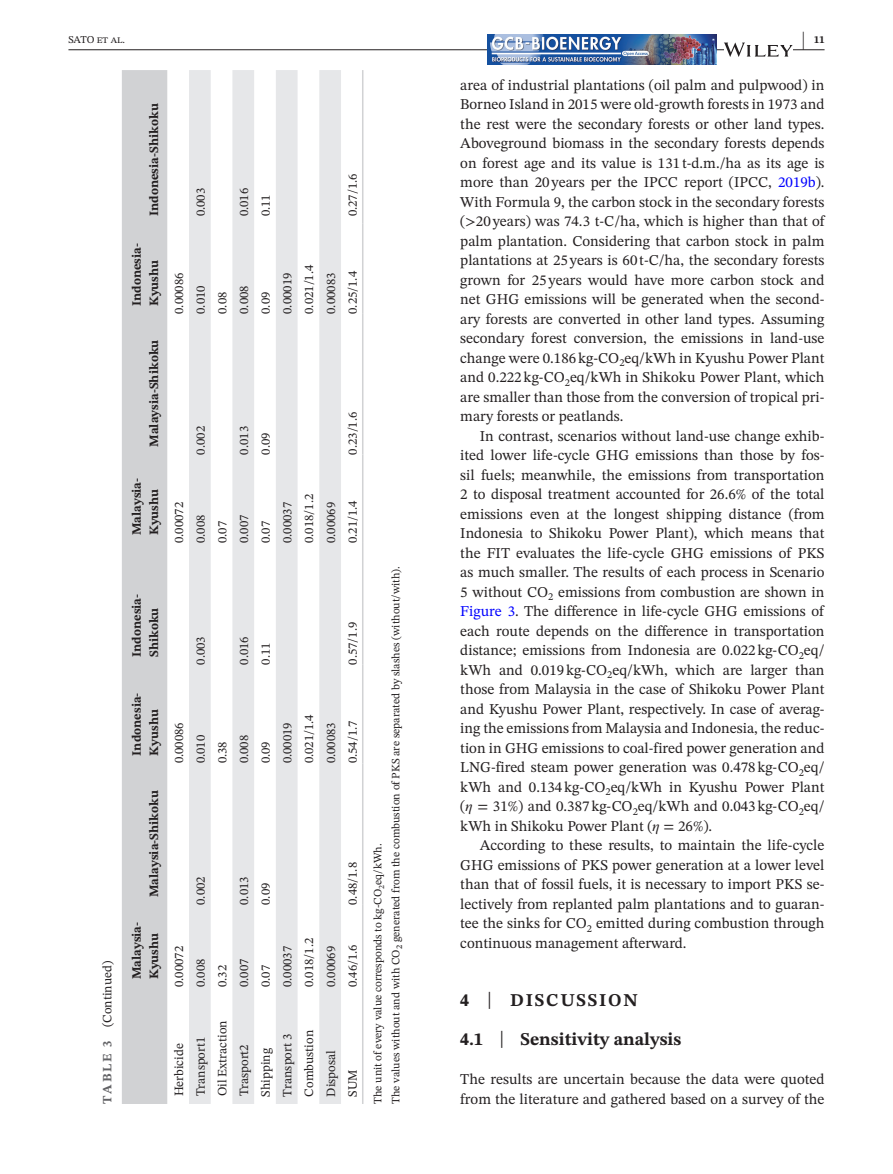
<style>
.page{position:relative;width:893px;height:1174px;background:#fff}
.page>*{position:absolute;margin:0;border:0;box-sizing:border-box;transform-origin:0 0}
.t1{font:700 21px "STIX Two Text";color:#231f20;scale:.42 1}
.t2{font:700 18px/39px "STIX Two Text";color:#231f20}
.t3{font:15px/19.5px "STIX Two Text";color:#231f20;text-align:justify}
.t4{font:12.75px "STIX Two Text";color:#231f20}
.t5{font:700 12.75px/17.2px "STIX Two Text";color:#231f20}
.t6{font:700 12.75px "STIX Two Text";letter-spacing:.14em;color:#636366}
.t7{font:11.25px "STIX Two Text";color:#231f20}
.t8{font:10.5px "STIX Two Text";letter-spacing:-.01em;color:#231f20}
.t9{font:700 10.5px "STIX Two Text";color:#231f20}
.s1{color:#00f}
.s2{font-family:"STIX";font-style:italic}
.s3{font-weight:400;font-size:23.7px}
</style>
<div class="page">
<hr style="left:68px;top:49px;width:756px;height:1px;background:#231f20">
<img style="left:487px;top:35px;width:229px;height:30px">
<svg style="left:724px;top:43px;width:69px;height:14px"></svg>
<div style="left:122px;top:70px;width:45px;height:1034px;background:#d1d2d4"></div>
<svg style="left:189px;top:70px;width:152px;height:1034px;fill:#e6e7e9"></svg>
<hr style="left:362px;top:987px;width:1px;height:117px;background:#d1d2d4">
<hr style="left:362px;top:904px;width:1px;height:83px;background:#d1d2d4">
<hr style="left:362px;top:763px;width:1px;height:141px;background:#d1d2d4">
<hr style="left:362px;top:664px;width:1px;height:99px;background:#d1d2d4">
<hr style="left:362px;top:543px;width:1px;height:121px;background:#d1d2d4">
<hr style="left:362px;top:454px;width:1px;height:89px;background:#d1d2d4">
<hr style="left:362px;top:314px;width:1px;height:140px;background:#d1d2d4">
<hr style="left:362px;top:224px;width:1px;height:90px;background:#d1d2d4">
<hr style="left:362px;top:70px;width:1px;height:154px;background:#d1d2d4">
<h1 class="t1" style="left:802px;top:24px;width:8px">|</h1>
<p class="t8" style="left:68px;top:32px;width:58px">SATO et al.</p>
<p class="t9" style="left:814px;top:32px;width:12px">11</p>
<p class="t3" style="left:460px;top:75px;width:366px">area of industrial plantations (oil palm and pulpwood) in Borneo Island in 2015 were old-growth forests in 1973 and the rest were the secondary forests or other land types.<br>Aboveground biomass in the secondary forests depends on forest age and its value is 131 t-d.m./ha as its age is more than 20 years per the IPCC report (IPCC, <span class="s1">2019b</span>).<br>With Formula 9, the carbon stock in the secondary forests (&gt;20 years) was 74.3 t-C/ha, which is higher than that of palm plantation. Considering that carbon stock in palm plantations at 25 years is 60 t-C/ha, the secondary forests grown for 25 years would have more carbon stock and net GHG emissions will be generated when the second&shy;ary forests are converted in other land types. Assuming secondary forest conversion, the emissions in land-use change were 0.186kg-CO<sub>2</sub>eq/kWh in Kyushu Power Plant and 0.222kg-CO<sub>2</sub>eq/kWh in Shikoku Power Plant, which are smaller than those from the conversion of tropical pri&shy;mary forests or peatlands.</p>
<p class="t3" style="left:460px;top:426px;width:366px;text-indent:20px">In contrast, scenarios without land-use change exhib&shy;ited lower life-cycle GHG emissions than those by fos&shy;sil fuels; meanwhile, the emissions from transportation 2 to disposal treatment accounted for 26.6% of the total emissions even at the longest shipping distance (from Indonesia to Shikoku Power Plant), which means that the FIT evaluates the life-cycle GHG emissions of PKS as much smaller. The results of each process in Scenario 5 without CO<sub>2</sub> emissions from combustion are shown in <span class="s1">Figure 3</span>. The difference in life-cycle GHG emissions of each route depends on the difference in transportation distance; emissions from Indonesia are 0.022kg-CO<sub>2</sub>eq/ kWh and 0.019kg-CO<sub>2</sub>eq/kWh, which are larger than those from Malaysia in the case of Shikoku Power Plant and Kyushu Power Plant, respectively. In case of averag&shy;ing the emissions from Malaysia and Indonesia, the reduc&shy;tion in GHG emissions to coal-fired power generation and LNG-fired steam power generation was 0.478kg-CO<sub>2</sub>eq/ kWh and 0.134kg-CO<sub>2</sub>eq/kWh in Kyushu Power Plant (<span class="s2">η</span> = 31%) and 0.387kg-CO<sub>2</sub>eq/kWh and 0.043kg-CO<sub>2</sub>eq/ kWh in Shikoku Power Plant (<span class="s2">η</span> = 26%).</p>
<p class="t3" style="left:460px;top:835px;width:366px;text-indent:20px">According to these results, to maintain the life-cycle GHG emissions of PKS power generation at a lower level than that of fossil fuels, it is necessary to import PKS se&shy;lectively from replanted palm plantations and to guaran&shy;tee the sinks for CO<sub>2</sub> emitted during combustion through continuous management afterward.</p>
<p class="t5" style="left:146px;top:216px;width:115px;rotate:-90deg">Indonesia-Shikoku</p>
<p class="t4" style="left:343px;top:216px;width:44px;rotate:-90deg">0.27/1.6</p>
<p class="t4" style="left:235px;top:216px;width:30px;rotate:-90deg">0.016</p>
<p class="t4" style="left:191px;top:216px;width:30px;rotate:-90deg">0.003</p>
<p class="t4" style="left:256px;top:216px;width:24px;rotate:-90deg">0.11</p>
<p class="t5" style="left:128px;top:306px;width:65px;rotate:-90deg">Indonesia-<br>Kyushu</p>
<p class="t4" style="left:300px;top:314px;width:51px;rotate:-90deg">0.021/1.4</p>
<p class="t4" style="left:343px;top:314px;width:44px;rotate:-90deg">0.25/1.4</p>
<p class="t4" style="left:170px;top:314px;width:42px;rotate:-90deg">0.00086</p>
<p class="t4" style="left:278px;top:314px;width:42px;rotate:-90deg">0.00019</p>
<p class="t4" style="left:322px;top:314px;width:42px;rotate:-90deg">0.00083</p>
<p class="t4" style="left:191px;top:314px;width:30px;rotate:-90deg">0.010</p>
<p class="t4" style="left:235px;top:314px;width:30px;rotate:-90deg">0.008</p>
<p class="t4" style="left:213px;top:314px;width:24px;rotate:-90deg">0.08</p>
<p class="t4" style="left:256px;top:314px;width:24px;rotate:-90deg">0.09</p>
<p class="t5" style="left:146px;top:447px;width:109px;rotate:-90deg">Malaysia-Shikoku</p>
<p class="t4" style="left:343px;top:454px;width:44px;rotate:-90deg">0.23/1.6</p>
<p class="t4" style="left:191px;top:454px;width:30px;rotate:-90deg">0.002</p>
<p class="t4" style="left:235px;top:454px;width:30px;rotate:-90deg">0.013</p>
<p class="t4" style="left:256px;top:454px;width:24px;rotate:-90deg">0.09</p>
<p class="t5" style="left:128px;top:535px;width:59px;rotate:-90deg">Malaysia-<br>Kyushu</p>
<p class="t4" style="left:300px;top:543px;width:51px;rotate:-90deg">0.018/1.2</p>
<p class="t4" style="left:343px;top:543px;width:44px;rotate:-90deg">0.21/1.4</p>
<p class="t4" style="left:170px;top:543px;width:42px;rotate:-90deg">0.00072</p>
<p class="t4" style="left:278px;top:543px;width:42px;rotate:-90deg">0.00037</p>
<p class="t4" style="left:322px;top:543px;width:42px;rotate:-90deg">0.00069</p>
<p class="t4" style="left:235px;top:543px;width:30px;rotate:-90deg">0.007</p>
<p class="t4" style="left:191px;top:543px;width:30px;rotate:-90deg">0.008</p>
<p class="t4" style="left:213px;top:543px;width:24px;rotate:-90deg">0.07</p>
<p class="t4" style="left:256px;top:543px;width:24px;rotate:-90deg">0.07</p>
<p class="t7" style="left:388px;top:1104px;width:539px;rotate:-90deg">The values without and with CO₂ generated from the combustion of PKS are separated by slashes (without/with).</p>
<p class="t5" style="left:128px;top:657px;width:65px;rotate:-90deg">Indonesia-<br>Shikoku</p>
<p class="t4" style="left:343px;top:665px;width:44px;rotate:-90deg">0.57/1.9</p>
<p class="t4" style="left:235px;top:665px;width:30px;rotate:-90deg">0.016</p>
<p class="t4" style="left:191px;top:664px;width:30px;rotate:-90deg">0.003</p>
<p class="t4" style="left:256px;top:665px;width:24px;rotate:-90deg">0.11</p>
<p class="t5" style="left:128px;top:756px;width:65px;rotate:-90deg">Indonesia-<br>Kyushu</p>
<p class="t4" style="left:300px;top:763px;width:51px;rotate:-90deg">0.021/1.4</p>
<p class="t4" style="left:343px;top:763px;width:44px;rotate:-90deg">0.54/1.7</p>
<p class="t4" style="left:170px;top:763px;width:42px;rotate:-90deg">0.00086</p>
<p class="t4" style="left:278px;top:763px;width:42px;rotate:-90deg">0.00019</p>
<p class="t4" style="left:322px;top:763px;width:42px;rotate:-90deg">0.00083</p>
<p class="t4" style="left:191px;top:763px;width:30px;rotate:-90deg">0.010</p>
<p class="t4" style="left:235px;top:763px;width:30px;rotate:-90deg">0.008</p>
<p class="t4" style="left:256px;top:763px;width:24px;rotate:-90deg">0.09</p>
<p class="t4" style="left:213px;top:763px;width:24px;rotate:-90deg">0.38</p>
<p class="t5" style="left:146px;top:897px;width:109px;rotate:-90deg">Malaysia-Shikoku</p>
<p class="t7" style="left:370px;top:1104px;width:262px;rotate:-90deg">The unit of every value corresponds to kg-CO<sub>2</sub>eq/kWh.</p>
<p class="t4" style="left:343px;top:905px;width:44px;rotate:-90deg">0.48/1.8</p>
<p class="t4" style="left:191px;top:905px;width:30px;rotate:-90deg">0.002</p>
<p class="t4" style="left:235px;top:905px;width:30px;rotate:-90deg">0.013</p>
<p class="t4" style="left:256px;top:905px;width:24px;rotate:-90deg">0.09</p>
<p class="t5" style="left:128px;top:979px;width:59px;rotate:-90deg">Malaysia-<br>Kyushu</p>
<p class="t4" style="left:300px;top:987px;width:51px;rotate:-90deg">0.018/1.2</p>
<p class="t4" style="left:343px;top:987px;width:44px;rotate:-90deg">0.46/1.6</p>
<p class="t4" style="left:170px;top:987px;width:42px;rotate:-90deg">0.00072</p>
<p class="t4" style="left:278px;top:987px;width:42px;rotate:-90deg">0.00037</p>
<p class="t4" style="left:322px;top:987px;width:42px;rotate:-90deg">0.00069</p>
<p class="t4" style="left:235px;top:987px;width:30px;rotate:-90deg">0.007</p>
<p class="t4" style="left:191px;top:987px;width:30px;rotate:-90deg">0.008</p>
<p class="t4" style="left:98px;top:1027px;width:68px;rotate:-90deg">(Continued)</p>
<p class="t4" style="left:213px;top:987px;width:24px;rotate:-90deg">0.32</p>
<p class="t4" style="left:256px;top:987px;width:24px;rotate:-90deg">0.07</p>
<p class="t2" style="left:460px;top:981px;width:223px">4 <span class="s3">|</span> DISCUSSION<br>4.1 <span class="s3">|</span> Sensitivity analysis</p>
<p class="t3" style="left:460px;top:1069px;width:366px">The results are uncertain because the data were quoted from the literature and gathered based on a survey of the</p>
<p class="t4" style="left:213px;top:1096px;width:77px;rotate:-90deg">Oil Extraction</p>
<p class="t4" style="left:300px;top:1096px;width:68px;rotate:-90deg">Combustion</p>
<p class="t4" style="left:278px;top:1096px;width:64px;rotate:-90deg">Transport 3</p>
<p class="t4" style="left:191px;top:1096px;width:61px;rotate:-90deg">Transport1</p>
<p class="t6" style="left:98px;top:1104px;width:65px;rotate:-90deg">TABLE 3</p>
<p class="t4" style="left:170px;top:1096px;width:55px;rotate:-90deg">Herbicide</p>
<p class="t4" style="left:235px;top:1096px;width:54px;rotate:-90deg">Trasport2</p>
<p class="t4" style="left:256px;top:1096px;width:50px;rotate:-90deg">Shipping</p>
<p class="t4" style="left:322px;top:1096px;width:48px;rotate:-90deg">Disposal</p>
<p class="t4" style="left:343px;top:1096px;width:29px;rotate:-90deg">SUM</p>
</div>
